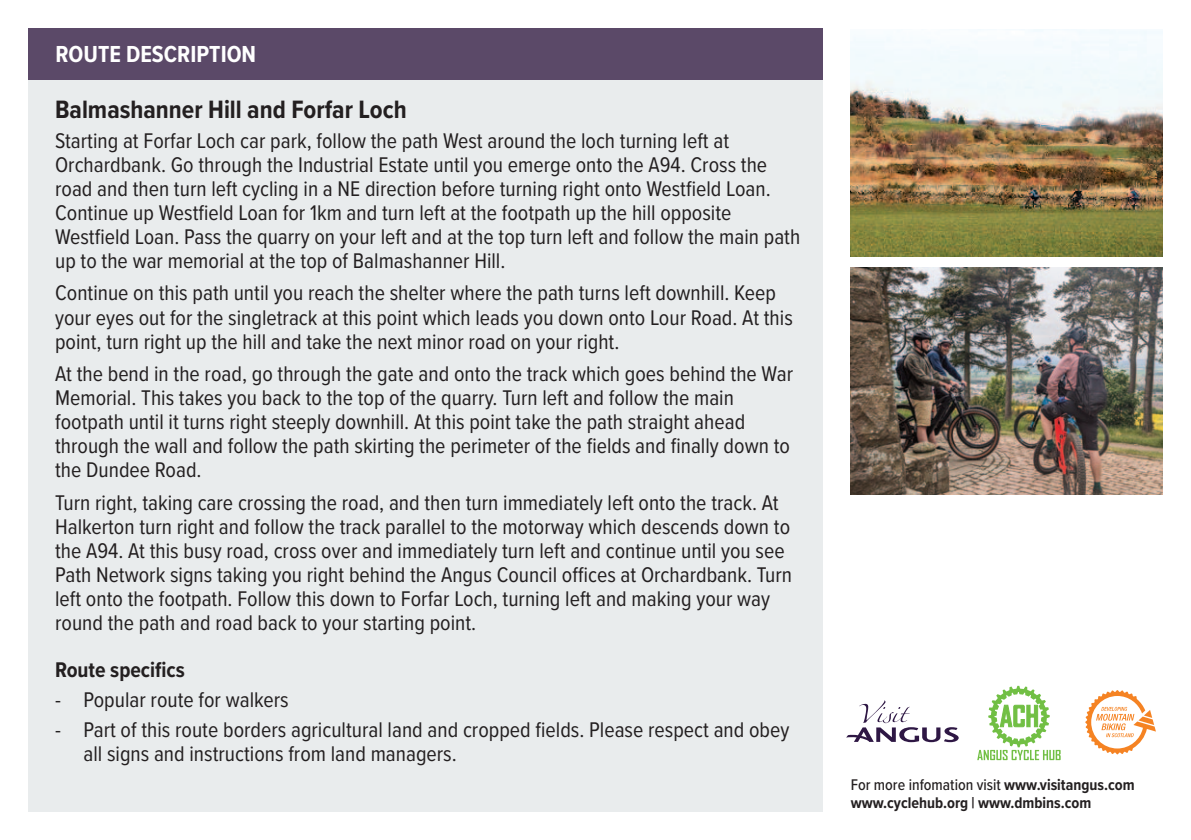
<style>
.page{position:relative;width:1191px;height:840px;background:#fff}
.page>*{position:absolute;margin:0;border:0;box-sizing:border-box;transform-origin:0 0}
.t1{font:700 26px "Proxima Nova Cond";color:#231f20}
.t2{font:700 24px "Proxima Nova Cond";color:#fff}
.t3{font:22px/24px "Proxima Nova Cond";color:#231f20}
.t4{font:700 22px "Proxima Nova Cond";color:#231f20}
.t5{font:700 16px/18px "Proxima Nova Cond";color:#231f20}
.s1{font-weight:500}
</style>
<div class="page">
<div style="left:28px;top:28px;width:794px;height:783px;background:#e9eced"></div>
<div style="left:28px;top:29px;width:794px;height:51px;background:#5b4968"></div>
<img style="left:850px;top:29px;width:312px;height:227px">
<img style="left:850px;top:267px;width:312px;height:227px">
<svg style="left:977px;top:685px;width:83px;height:74px"></svg>
<svg style="left:846px;top:700px;width:112px;height:41px"></svg>
<svg style="left:1085px;top:690px;width:71px;height:64px"></svg>
<p class="t2" style="left:55px;top:45px;width:202px">ROUTE DESCRIPTION</p>
<p class="t1" style="left:55px;top:99px;width:353px">Balmashanner Hill and Forfar Loch</p>
<p class="t3" style="left:55px;top:130px;width:746px">Starting at Forfar Loch car park, follow the path West around the loch turning left at Orchardbank. Go through the Industrial Estate until you emerge onto the A94. Cross the road and then turn left cycling in a NE direction before turning right onto Westfield Loan.<br>Continue up Westfield Loan for 1km and turn left at the footpath up the hill opposite Westfield Loan. Pass the quarry on your left and at the top turn left and follow the main path up to the war memorial at the top of Balmashanner Hill.</p>
<p class="t3" style="left:55px;top:283px;width:739px">Continue on this path until you reach the shelter where the path turns left downhill. Keep your eyes out for the singletrack at this point which leads you down onto Lour Road. At this point, turn right up the hill and take the next minor road on your right.</p>
<p class="t3" style="left:55px;top:363px;width:739px">At the bend in the road, go through the gate and onto the track which goes behind the War Memorial. This takes you back to the top of the quarry. Turn left and follow the main footpath until it turns right steeply downhill. At this point take the path straight ahead through the wall and follow the path skirting the perimeter of the fields and finally down to the Dundee Road.</p>
<p class="t3" style="left:55px;top:492px;width:738px">Turn right, taking care crossing the road, and then turn immediately left onto the track. At Halkerton turn right and follow the track parallel to the motorway which descends down to the A94. At this busy road, cross over and immediately turn left and continue until you see Path Network signs taking you right behind the Angus Council offices at Orchardbank. Turn left onto the footpath. Follow this down to Forfar Loch, turning left and making your way round the path and road back to your starting point.</p>
<p class="t4" style="left:55px;top:661px;width:131px">Route specifics</p>
<p class="t3" style="left:55px;top:689px;width:235px">- Popular route for walkers</p>
<p class="t3" style="left:83px;top:719px;width:707px;text-indent:-28px">- Part of this route borders agricultural land and cropped fields. Please respect and obey all signs and instructions from land managers.</p>
<p class="t5" style="left:850px;top:777px;width:285px"><span class="s1">For more infomation visit</span> www.visitangus.com www.cyclehub.org | www.dmbins.com</p>
</div>
